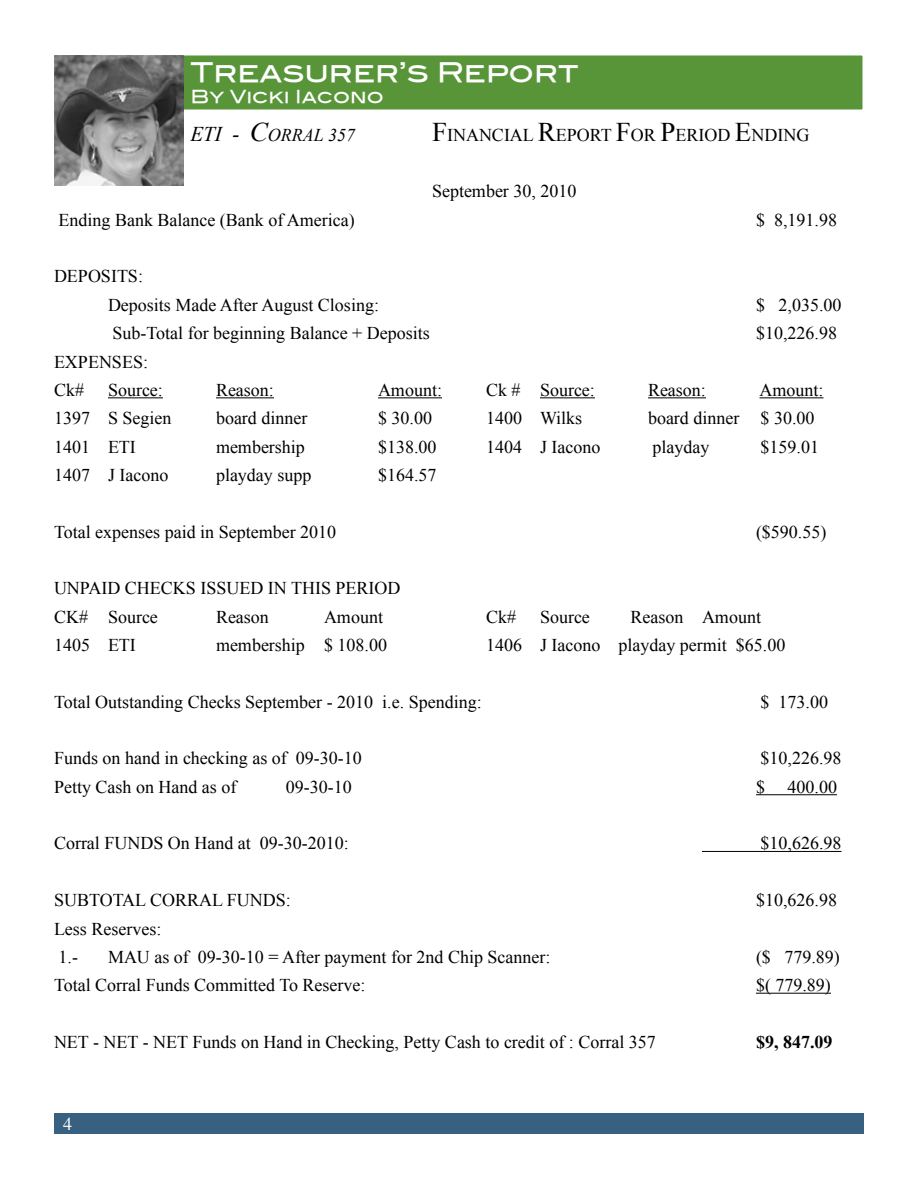
<style>
.page{position:relative;width:918px;height:1188px;background:#fff}
.page>*{position:absolute;margin:0;border:0;box-sizing:border-box;transform-origin:0 0}
.t1{font:27px "Blair Md ITCTT Medium";color:#fff}
.t2{font:18px/28.3px "Times New Roman";color:#000}
.t3{font:18px "Blair Md ITCTT Medium";color:#fff}
.t4{font:italic 18px "Times New Roman";color:#000}
.t5{font:700 18px "Times New Roman";color:#000}
.t6{font:18px "Times";color:#fff}
.s1{font-size:21px}
.s2{font-size:27px}
</style>
<div class="page">
<div style="left:54px;top:1113px;width:810px;height:21px;background:#386181"></div>
<div style="left:183px;top:55px;width:680px;height:55px;background:#589539"></div>
<div style="left:182px;top:54px;width:682px;height:57px;border:2px solid #fff"></div>
<img style="left:54px;top:56px;width:130px;height:129px">
<hr style="left:108px;top:397px;width:55px;height:1px;background:#000">
<hr style="left:216px;top:397px;width:58px;height:1px;background:#000">
<hr style="left:378px;top:397px;width:64px;height:1px;background:#000">
<hr style="left:540px;top:397px;width:55px;height:1px;background:#000">
<hr style="left:648px;top:397px;width:58px;height:1px;background:#000">
<hr style="left:760px;top:397px;width:64px;height:1px;background:#000">
<hr style="left:756px;top:794px;width:81px;height:1px;background:#000">
<hr style="left:702px;top:851px;width:140px;height:1px;background:#000">
<hr style="left:756px;top:993px;width:75px;height:1px;background:#000">
<h1 class="t1" style="left:190px;top:50px;width:390px">Treasurer’s Report</h1>
<p class="t3" style="left:190px;top:82px;width:195px">By Vicki Iacono</p>
<p class="t4" style="left:190px;top:122px;width:166px"><span class="s1">ETI -</span> <span class="s2">C</span>ORRAL 357</p>
<p class="t2" style="left:432px;top:120px;width:379px"><span class="s2">F</span>INANCIAL <span class="s2">R</span>EPORT <span class="s2">F</span>OR <span class="s2">P</span>ERIOD <span class="s2">E</span>NDING</p>
<p class="t2" style="left:432px;top:177px;width:146px">September 30, 2010</p>
<p class="t2" style="left:59px;top:205px;width:298px">Ending Bank Balance (Bank of America)</p>
<p class="t2" style="left:756px;top:205px;width:83px">$ 8,191.98</p>
<p class="t2" style="left:108px;top:262px;width:273px;text-indent:-54px">DEPOSITS:<br>Deposits Made After August Closing:</p>
<p class="t2" style="left:756px;top:290px;width:87px">$ 2,035.00</p>
<p class="t2" style="left:113px;top:319px;width:319px">Sub-Total for beginning Balance + Deposits</p>
<p class="t2" style="left:756px;top:319px;width:83px">$10,226.98</p>
<p class="t2" style="left:54px;top:347px;width:96px">EXPENSES:<br>Ck#</p>
<p class="t2" style="left:108px;top:375px;width:56px">Source:</p>
<p class="t2" style="left:216px;top:375px;width:59px">Reason:</p>
<p class="t2" style="left:378px;top:375px;width:66px">Amount:</p>
<p class="t2" style="left:486px;top:375px;width:110px">Ck # Source:</p>
<p class="t2" style="left:648px;top:375px;width:59px">Reason:</p>
<p class="t2" style="left:760px;top:375px;width:66px">Amount:</p>
<p class="t2" style="left:54px;top:404px;width:119px">1397 S Segien</p>
<p class="t2" style="left:216px;top:404px;width:93px">board dinner</p>
<p class="t2" style="left:378px;top:404px;width:55px">$ 30.00</p>
<p class="t2" style="left:486px;top:404px;width:98px">1400 Wilks</p>
<p class="t2" style="left:648px;top:404px;width:168px">board dinner $ 30.00</p>
<p class="t2" style="left:54px;top:432px;width:83px">1401 ETI</p>
<p class="t2" style="left:216px;top:432px;width:90px">membership</p>
<p class="t2" style="left:378px;top:432px;width:60px">$138.00</p>
<p class="t2" style="left:486px;top:432px;width:116px">1404 J Iacono</p>
<p class="t2" style="left:653px;top:432px;width:58px">playday</p>
<p class="t2" style="left:761px;top:432px;width:60px">$159.01</p>
<p class="t2" style="left:54px;top:460px;width:116px">1407 J Iacono</p>
<p class="t2" style="left:216px;top:460px;width:97px">playday supp</p>
<p class="t2" style="left:378px;top:460px;width:60px">$164.57</p>
<p class="t2" style="left:54px;top:517px;width:284px">Total expenses paid in September 2010</p>
<p class="t2" style="left:756px;top:517px;width:72px">($590.55)</p>
<p class="t2" style="left:54px;top:574px;width:348px">UNPAID CHECKS ISSUED IN THIS PERIOD<br>CK# Source</p>
<p class="t2" style="left:216px;top:602px;width:54px">Reason</p>
<p class="t2" style="left:324px;top:602px;width:61px">Amount</p>
<p class="t2" style="left:486px;top:602px;width:32px">Ck#</p>
<p class="t2" style="left:540px;top:602px;width:51px">Source</p>
<p class="t2" style="left:630px;top:602px;width:132px">Reason Amount</p>
<p class="t2" style="left:54px;top:631px;width:83px">1405 ETI</p>
<p class="t2" style="left:216px;top:631px;width:172px">membership $ 108.00</p>
<p class="t2" style="left:486px;top:631px;width:301px">1406 J Iacono playday permit $65.00</p>
<p class="t2" style="left:54px;top:687px;width:429px">Total Outstanding Checks September - 2010 i.e. Spending:</p>
<p class="t2" style="left:761px;top:687px;width:69px">$ 173.00</p>
<p class="t2" style="left:54px;top:744px;width:309px">Funds on hand in checking as of 09-30-10</p>
<p class="t2" style="left:761px;top:744px;width:83px">$10,226.98</p>
<p class="t2" style="left:54px;top:772px;width:184px">Petty Cash on Hand as of</p>
<p class="t2" style="left:286px;top:772px;width:67px">09-30-10</p>
<p class="t2" style="left:756px;top:772px;width:10px">$</p>
<p class="t2" style="left:788px;top:772px;width:51px">400.00</p>
<p class="t2" style="left:54px;top:829px;width:296px">Corral FUNDS On Hand at 09-30-2010:</p>
<p class="t2" style="left:761px;top:829px;width:83px">$10,626.98</p>
<p class="t2" style="left:54px;top:886px;width:238px">SUBTOTAL CORRAL FUNDS:</p>
<p class="t2" style="left:756px;top:886px;width:83px">$10,626.98</p>
<p class="t2" style="left:54px;top:914px;width:109px">Less Reserves:<br>1.-</p>
<p class="t2" style="left:108px;top:942px;width:444px">MAU as of 09-30-10 = After payment for 2nd Chip Scanner:</p>
<p class="t2" style="left:756px;top:942px;width:85px">($ 779.89)</p>
<p class="t2" style="left:54px;top:971px;width:313px">Total Corral Funds Committed To Reserve:</p>
<p class="t2" style="left:756px;top:971px;width:76px">$( 779.89)</p>
<p class="t2" style="left:54px;top:1027px;width:603px">NET - NET - NET Funds on Hand in Checking, Petty Cash to credit of : Corral 357</p>
<p class="t5" style="left:756px;top:1029px;width:78px">$9, 847.09</p>
<p class="t6" style="left:63px;top:1107px;width:10px">4</p>
</div>
